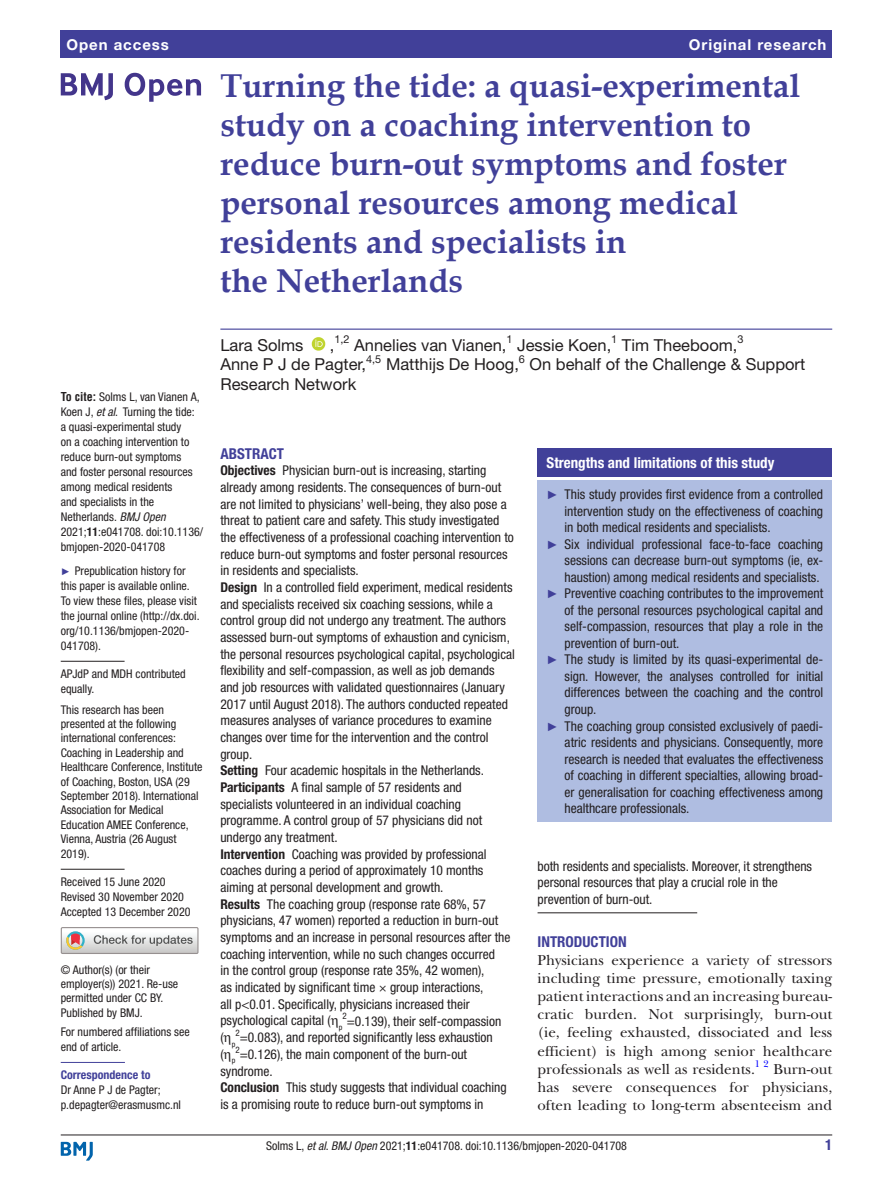
<style>
.page{position:relative;width:893px;height:1191px;background:#fff}
.page>*{position:absolute;margin:0;border:0;box-sizing:border-box;transform-origin:0 0}
.t1{font:700 33px/39px "Book Antiqua";color:#414099}
.t2{font:16.5px "Helvetica Neue LT Std";color:#231f20}
.t3{font:15px/18px "New Baskerville";color:#231f20;text-align:justify}
.t4{font:700 condensed 15px "Helvetica Neue LT Std";color:#fff}
.t5{font:700 15px "Helvetica Neue LT Std";letter-spacing:.065em;color:#fff}
.t6{font:700 condensed 15px "Helvetica Neue LT Std";color:#414099}
.t7{font:condensed 13.5px/16.6px "Helvetica Neue LT Std";color:#231f20}
.t8{font:condensed 12px/15px "Helvetica Neue LT Std";color:#231f20}
.t9{font:700 condensed 12px "Helvetica Neue LT Std";color:#414099}
.t10{font:10.95px "Helvetica Neue LT Std";color:#231f20}
.t11{font:condensed 9px "Helvetica Neue LT Std";color:#231f20}
.s1{font-family:"Helvetica LT Std";font-weight:700}
.s2{font-style:italic}
.s3{font-weight:700}
.s4{font-family:"Arial";font-stretch:normal;font-size:9.75px;color:#414099}
.s5{font-family:"Arial";font-stretch:normal;font-size:12px;color:#414099}
</style>
<div class="page">
<hr style="left:61px;top:1134px;width:771px;height:1px;background:#231f20">
<svg style="left:61px;top:1141px;width:32px;height:19px"></svg>
<div style="left:61px;top:31px;width:771px;height:27px;background:#414099"></div>
<hr style="left:220px;top:328px;width:612px;height:2px;background:#414099">
<svg style="left:312px;top:337px;width:13px;height:14px"></svg>
<hr style="left:61px;top:661px;width:64px;height:1px;background:#231f20">
<hr style="left:61px;top:869px;width:64px;height:1px;background:#231f20">
<hr style="left:61px;top:1062px;width:64px;height:1px;background:#414099">
<svg style="left:61px;top:73px;width:52px;height:27px"></svg>
<svg style="left:125px;top:73px;width:76px;height:29px"></svg>
<div style="left:61px;top:927px;width:138px;height:27px;border:1px solid #969090"></div>
<svg style="left:61px;top:927px;width:137px;height:26px"></svg>
<hr style="left:538px;top:912px;width:159px;height:1px;background:#231f20">
<div style="left:538px;top:448px;width:294px;height:29px;background:#414099"></div>
<div style="left:538px;top:481px;width:294px;height:341px;background:#afbde1"></div>
<p class="t5" style="left:66px;top:35px;width:104px">Open access</p>
<p class="t5" style="left:689px;top:35px;width:139px">Original research</p>
<h1 class="t1" style="left:220px;top:66px;width:582px">Turning the tide: a quasi-experimental study on a coaching intervention to reduce burn-out symptoms and foster personal resources among medical residents and specialists in<br>the Netherlands</h1>
<p class="t8" style="left:61px;top:389px;width:144px"><span class="s1">To cite:</span> Solms L, van Vianen A,<br>Koen J, <span class="s2">et al</span>. Turning the tide:<br>a quasi-experimental study<br>on a coaching intervention to reduce burn-out symptoms<br>and foster personal resources among medical residents<br>and specialists in the<br>Netherlands. <span class="s2">BMJ Open<br></span>2021;<span class="s3">11</span>:e041708. doi:10.1136/ bmjopen-2020-041708</p>
<p class="t8" style="left:61px;top:563px;width:140px"><span class="s4">►</span> Prepublication history for this paper is available online.<br>To view these files, please visit the journal online (http://dx.doi. org/10.1136/bmjopen-2020-<br>041708).</p>
<p class="t8" style="left:61px;top:666px;width:127px">APJdP and MDH contributed equally.</p>
<p class="t8" style="left:61px;top:702px;width:143px;line-height:14.4px">This research has been presented at the following international conferences:<br>Coaching in Leadership and<br>Healthcare Conference, Institute of Coaching, Boston, USA (29<br>September 2018). International<br>Association for Medical<br>Education AMEE Conference,<br>Vienna, Austria (26 August<br>2019).</p>
<p class="t8" style="left:61px;top:874px;width:131px">Received 15 June 2020<br>Revised 30 November 2020<br>Accepted 13 December 2020</p>
<p class="t8" style="left:61px;top:962px;width:119px;line-height:14.4px">© Author(s) (or their employer(s)) 2021. Re-use permitted under CC BY.<br>Published by BMJ.</p>
<p class="t8" style="left:61px;top:1024px;width:130px">For numbered affiliations see end of article.</p>
<p class="t9" style="left:61px;top:1067px;width:91px">Correspondence to</p>
<p class="t8" style="left:61px;top:1082px;width:122px">Dr Anne P J de Pagter; p.depagter@erasmusmc.nl</p>
<p class="t10" style="left:334px;top:333px;width:17px">1,2</p>
<p class="t2" style="left:354px;top:335px;width:154px">Annelies van Vianen,</p>
<p class="t10" style="left:506px;top:333px;width:8px">1</p>
<p class="t2" style="left:517px;top:335px;width:96px">Jessie Koen,</p>
<p class="t10" style="left:611px;top:333px;width:8px">1</p>
<p class="t2" style="left:622px;top:335px;width:117px">Tim Theeboom,</p>
<p class="t10" style="left:737px;top:333px;width:8px">3</p>
<p class="t2" style="left:220px;top:354px;width:147px">Anne P J de Pagter,</p>
<p class="t10" style="left:366px;top:352px;width:17px">4,5</p>
<p class="t2" style="left:386px;top:354px;width:134px">Matthijs De Hoog,</p>
<p class="t10" style="left:519px;top:352px;width:8px">6</p>
<p class="t2" style="left:530px;top:354px;width:277px">On behalf of the Challenge &amp; Support</p>
<p class="t2" style="left:220px;top:374px;width:137px">Research Network</p>
<p class="t2" style="left:220px;top:335px;width:85px">Lara Solms</p>
<p class="t2" style="left:330px;top:335px;width:6px">,</p>
<p class="t6" style="left:220px;top:444px;width:65px">ABSTRACT</p>
<p class="t7" style="left:220px;top:462px;width:296px"><span class="s3">Objectives</span> Physician burn-out is increasing, starting already among residents. The consequences of burn-out are not limited to physicians’ well-being, they also pose a threat to patient care and safety. This study investigated the effectiveness of a professional coaching intervention to reduce burn-out symptoms and foster personal resources in residents and specialists.<br><span class="s3">Design</span> In a controlled field experiment, medical residents and specialists received six coaching sessions, while a control group did not undergo any treatment. The authors assessed burn-out symptoms of exhaustion and cynicism, the personal resources psychological capital, psychological flexibility and self-compassion, as well as job demands and job resources with validated questionnaires (January 2017 until August 2018). The authors conducted repeated measures analyses of variance procedures to examine changes over time for the intervention and the control group.<br><span class="s3">Setting</span> Four academic hospitals in the Netherlands.<br><span class="s3">Participants</span> A final sample of 57 residents and specialists volunteered in an individual coaching programme. A control group of 57 physicians did not undergo any treatment.<br><span class="s3">Intervention</span> Coaching was provided by professional coaches during a period of approximately 10 months aiming at personal development and growth.<br><span class="s3">Results</span> The coaching group (response rate 68%, 57 physicians, 47 women) reported a reduction in burn-out symptoms and an increase in personal resources after the coaching intervention, while no such changes occurred<br>in the control group (response rate 35%, 42 women),<br>as indicated by significant time × group interactions,<br>all p&lt;0.01. Specifically, physicians increased their psychological capital ( <sub>p</sub><sup>2</sup>=0.139), their self-compassion<br>( <sub>p</sub> =0.083), and reported significantly less exhaustion</p>
<p class="t11" style="left:235px;top:1027px;width:6px">2</p>
<p class="t7" style="left:220px;top:1045px;width:248px">( <sub>p</sub> =0.126), the main component of the burn-out</p>
<p class="t11" style="left:235px;top:1044px;width:6px">2</p>
<p class="t7" style="left:220px;top:1062px;width:288px">syndrome.<br><span class="s3">Conclusion</span> This study suggests that individual coaching is a promising route to reduce burn-out symptoms in</p>
<p class="t4" style="left:547px;top:453px;width:229px">Strengths and limitations of this study</p>
<p class="t7" style="left:547px;top:486px;width:278px"><span class="s5">►</span> This study provides first evidence from a controlled</p>
<p class="t7" style="left:565px;top:503px;width:260px">intervention study on the effectiveness of coaching</p>
<p class="t7" style="left:565px;top:519px;width:208px">in both medical residents and specialists.</p>
<p class="t7" style="left:547px;top:536px;width:278px"><span class="s5">►</span> Six individual professional face-to-face coaching</p>
<p class="t7" style="left:565px;top:552px;width:260px">sessions can decrease burn-out symptoms (ie, ex-</p>
<p class="t7" style="left:565px;top:569px;width:257px">haustion) among medical residents and specialists.</p>
<p class="t7" style="left:547px;top:585px;width:278px"><span class="s5">►</span> Preventive coaching contributes to the improvement</p>
<p class="t7" style="left:565px;top:602px;width:260px">of the personal resources psychological capital and</p>
<p class="t7" style="left:565px;top:618px;width:260px">self-compassion, resources that play a role in the</p>
<p class="t7" style="left:565px;top:635px;width:116px">prevention of burn-out.</p>
<p class="t7" style="left:547px;top:651px;width:278px"><span class="s5">►</span> The study is limited by its quasi-experimental de-</p>
<p class="t7" style="left:565px;top:668px;width:260px">sign. However, the analyses controlled for initial</p>
<p class="t7" style="left:565px;top:684px;width:260px">differences between the coaching and the control</p>
<p class="t7" style="left:565px;top:701px;width:33px">group.</p>
<p class="t7" style="left:547px;top:717px;width:278px"><span class="s5">►</span> The coaching group consisted exclusively of paedi-</p>
<p class="t7" style="left:565px;top:734px;width:260px">atric residents and physicians. Consequently, more</p>
<p class="t7" style="left:565px;top:750px;width:260px">research is needed that evaluates the effectiveness</p>
<p class="t7" style="left:565px;top:767px;width:260px">of coaching in different specialties, allowing broad-</p>
<p class="t7" style="left:565px;top:783px;width:260px">er generalisation for coaching effectiveness among</p>
<p class="t7" style="left:565px;top:800px;width:126px">healthcare professionals.</p>
<p class="t7" style="left:538px;top:857px;width:276px">both residents and specialists. Moreover, it strengthens personal resources that play a crucial role in the prevention of burn-out.</p>
<p class="t6" style="left:538px;top:933px;width:91px">INTRODUCTION</p>
<p class="t3" style="left:538px;top:951px;width:296px">Physicians experience a variety of stressors including time pressure, emotionally taxing patient interactions and an increasing bureau&shy;cratic burden. Not surprisingly, burn-out (ie, feeling exhausted, dissociated and less efficient) is high among senior healthcare professionals as well as residents.<sup>1</sup> <sup>2</sup> Burn-out has severe consequences for physicians, often leading to long-term absenteeism and</p>
<p class="t8" style="left:266px;top:1137px;width:362px">Solms L, <span class="s2">et al</span>. <span class="s2">BMJ Open</span> 2021;<span class="s3">11</span>:e041708. doi:10.1136/bmjopen-2020-041708</p>
<p class="t6" style="left:825px;top:1135px;width:9px">1</p>
</div>
